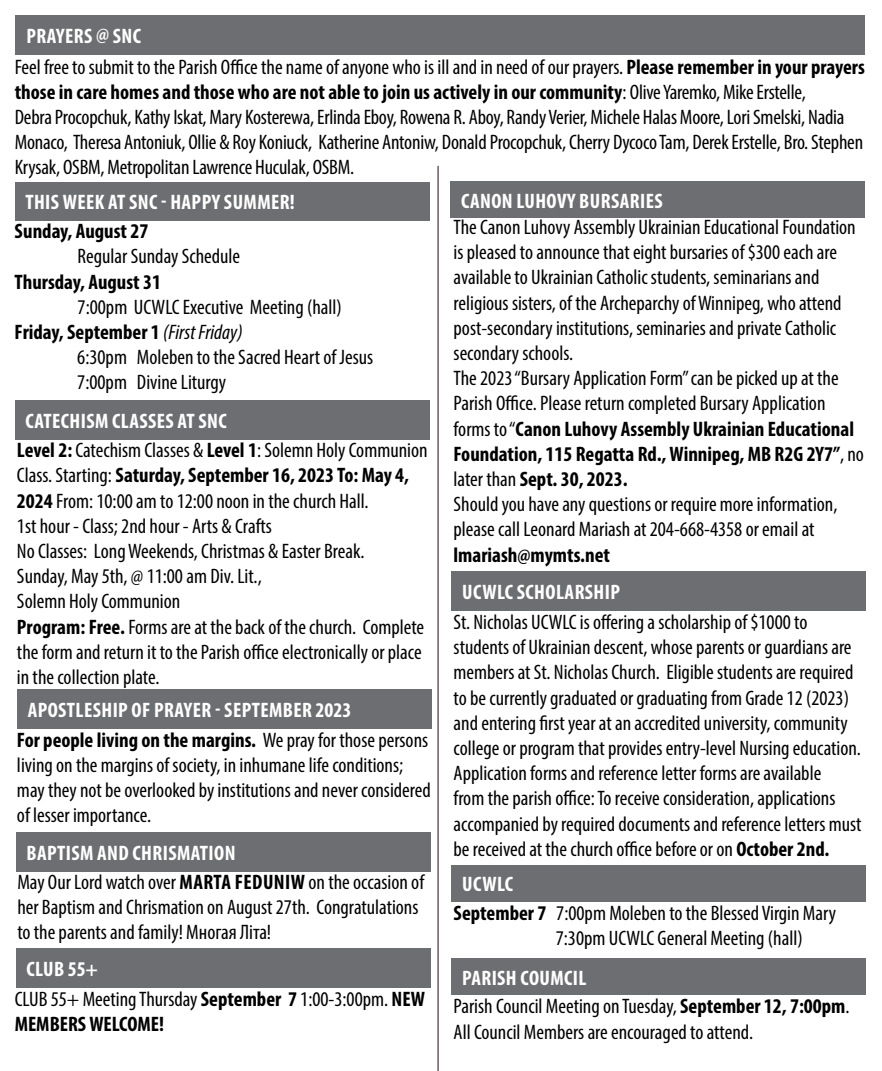
<style>
.page{position:relative;width:882px;height:1071px;background:#fff}
.page>*{position:absolute;margin:0;border:0;box-sizing:border-box;transform-origin:0 0}
.t1{font:condensed 21px/25.2px "Myriad Pro";color:#000}
.t2{font:700 condensed 21px "Myriad Pro";letter-spacing:.02em;color:#fff}
.t3{font:700 condensed 21px "Myriad Pro";color:#000}
.s1{font-weight:700}
.s2{font-style:italic}
.s3{font-weight:700;color:#fff}
</style>
<div class="page">
<div style="left:16px;top:16px;width:849px;height:39px;background:#6d6e71"></div>
<hr style="left:438px;top:166px;width:1px;height:905px;background:#240d0d">
<div style="left:452px;top:571px;width:414px;height:39px;background:#6d6e71"></div>
<div style="left:17px;top:689px;width:415px;height:39px;background:#6d6e71"></div>
<div style="left:15px;top:182px;width:414px;height:38px;background:#6d6e71"></div>
<div style="left:452px;top:958px;width:414px;height:37px;background:#6d6e71"></div>
<div style="left:452px;top:865px;width:414px;height:37px;background:#6d6e71"></div>
<div style="left:15px;top:400px;width:414px;height:39px;background:#6d6e71"></div>
<div style="left:450px;top:182px;width:415px;height:36px;background:#6d6e71"></div>
<div style="left:16px;top:948px;width:414px;height:39px;background:#6d6e71"></div>
<div style="left:16px;top:833px;width:414px;height:39px;background:#6d6e71"></div>
<p class="t2" style="left:26px;top:23px;width:116px">PRAYERS @ SNC</p>
<p class="t1" style="left:15px;top:54px;width:852px">Feel free to submit to the Parish Office the name of anyone who is ill and in need of our prayers. <span class="s1">Please remember in your prayers those in care homes and those who are not able to join us actively in our community</span>: Olive Yaremko, Mike Erstelle,<br>Debra Procopchuk, Kathy Iskat, Mary Kosterewa, Erlinda Eboy, Rowena R. Aboy, Randy Verier, Michele Halas Moore, Lori Smelski, Nadia Monaco, Theresa Antoniuk, Ollie &amp; Roy Koniuck, Katherine Antoniw, Donald Procopchuk, Cherry Dycoco Tam, Derek Erstelle, Bro. Stephen Krysak, OSBM, Metropolitan Lawrence Huculak, OSBM.</p>
<p class="t2" style="left:25px;top:189px;width:271px">THIS WEEK AT SNC - HAPPY SUMMER!</p>
<p class="t3" style="left:15px;top:218px;width:135px">Sunday, August 27</p>
<p class="t1" style="left:78px;top:244px;width:164px">Regular Sunday Schedule</p>
<p class="t3" style="left:15px;top:268px;width:148px">Thursday, August 31</p>
<p class="t1" style="left:15px;top:294px;width:329px;text-indent:63px">7:00pm UCWLC Executive Meeting (hall)<br><span class="s1">Friday, September 1</span> <span class="s2">(First Friday)</span></p>
<p class="t1" style="left:77px;top:344px;width:298px">6:30pm Moleben to the Sacred Heart of Jesus<br>7:00pm Divine Liturgy</p>
<p class="t2" style="left:25px;top:408px;width:203px">CATECHISM CLASSES AT SNC</p>
<p class="t1" style="left:17px;top:437px;width:412px"><span class="s1">Level 2:</span> Catechism Classes &amp; <span class="s1">Level 1</span>: Solemn Holy Communion Class. Starting: <span class="s1">Saturday, September 16, 2023 To: May 4, 2024</span> From: 10:00 am to 12:00 noon in the church Hall.<br>1st hour - Class; 2nd hour - Arts &amp; Crafts<br>No Classes: Long Weekends, Christmas &amp; Easter Break.<br>Sunday, May 5th, @ 11:00 am Div. Lit.,<br>Solemn Holy Communion<br><span class="s1">Program: Free.</span> Forms are at the back of the church. Complete the form and return it to the Parish office electronically or place in the collection plate.</p>
<p class="t2" style="left:28px;top:696px;width:325px">APOSTLESHIP OF PRAYER - SEPTEMBER 2023</p>
<p class="t1" style="left:17px;top:727px;width:415px"><span class="s1">For people living on the margins.</span> We pray for those persons living on the margins of society, in inhumane life conditions; may they not be overlooked by institutions and never considered of lesser importance.</p>
<p class="t2" style="left:26px;top:840px;width:211px">BAPTISM AND CHRISMATION</p>
<p class="t1" style="left:17px;top:869px;width:408px">May Our Lord watch over <span class="s1">MARTA FEDUNIW</span> on the occasion of her Baptism and Chrismation on August 27th. Congratulations to the parents and family! Многая Літа!</p>
<p class="t1" style="left:15px;top:953px;width:412px;line-height:30.3px;text-indent:12px"><span class="s3">CLUB 55+<br></span>CLUB 55+ Meeting Thursday <span class="s1">September 7</span> 1:00-3:00pm. <span class="s1">NEW</span></p>
<p class="t3" style="left:15px;top:1011px;width:151px">MEMBERS WELCOME!</p>
<p class="t2" style="left:461px;top:188px;width:203px">CANON LUHOVY BURSARIES</p>
<p class="t1" style="left:454px;top:214px;width:412px">The Canon Luhovy Assembly Ukrainian Educational Foundation is pleased to announce that eight bursaries of $300 each are available to Ukrainian Catholic students, seminarians and religious sisters, of the Archeparchy of Winnipeg, who attend post-secondary institutions, seminaries and private Catholic secondary schools.<br>The 2023 “Bursary Application Form” can be picked up at the Parish Office. Please return completed Bursary Application forms to “<span class="s1">Canon Luhovy Assembly Ukrainian Educational Foundation, 115 Regatta Rd., Winnipeg, MB R2G 2Y7”</span>, no later than <span class="s1">Sept. 30, 2023.<br></span>Should you have any questions or require more information, please call Leonard Mariash at 204-668-4358 or email at</p>
<p class="t3" style="left:454px;top:542px;width:158px">lmariash@mymts.net</p>
<p class="t2" style="left:462px;top:578px;width:159px">UCWLC SCHOLARSHIP</p>
<p class="t1" style="left:454px;top:609px;width:409px">St. Nicholas UCWLC is offering a scholarship of $1000 to students of Ukrainian descent, whose parents or guardians are members at St. Nicholas Church. Eligible students are required to be currently graduated or graduating from Grade 12 (2023) and entering first year at an accredited university, community college or program that provides entry-level Nursing education.<br>Application forms and reference letter forms are available<br>from the parish office: To receive consideration, applications accompanied by required documents and reference letters must be received at the church office before or on <span class="s1">October 2nd.</span></p>
<p class="t2" style="left:462px;top:871px;width:52px">UCWLC</p>
<p class="t1" style="left:556px;top:900px;width:282px;text-indent:-102px"><span class="s1">September 7</span> 7:00pm Moleben to the Blessed Virgin Mary<br>7:30pm UCWLC General Meeting (hall)</p>
<p class="t2" style="left:462px;top:964px;width:126px">PARISH COUMCIL</p>
<p class="t1" style="left:454px;top:994px;width:397px">Parish Council Meeting on Tuesday, <span class="s1">September 12, 7:00pm</span>.<br>All Council Members are encouraged to attend.</p>
</div>
